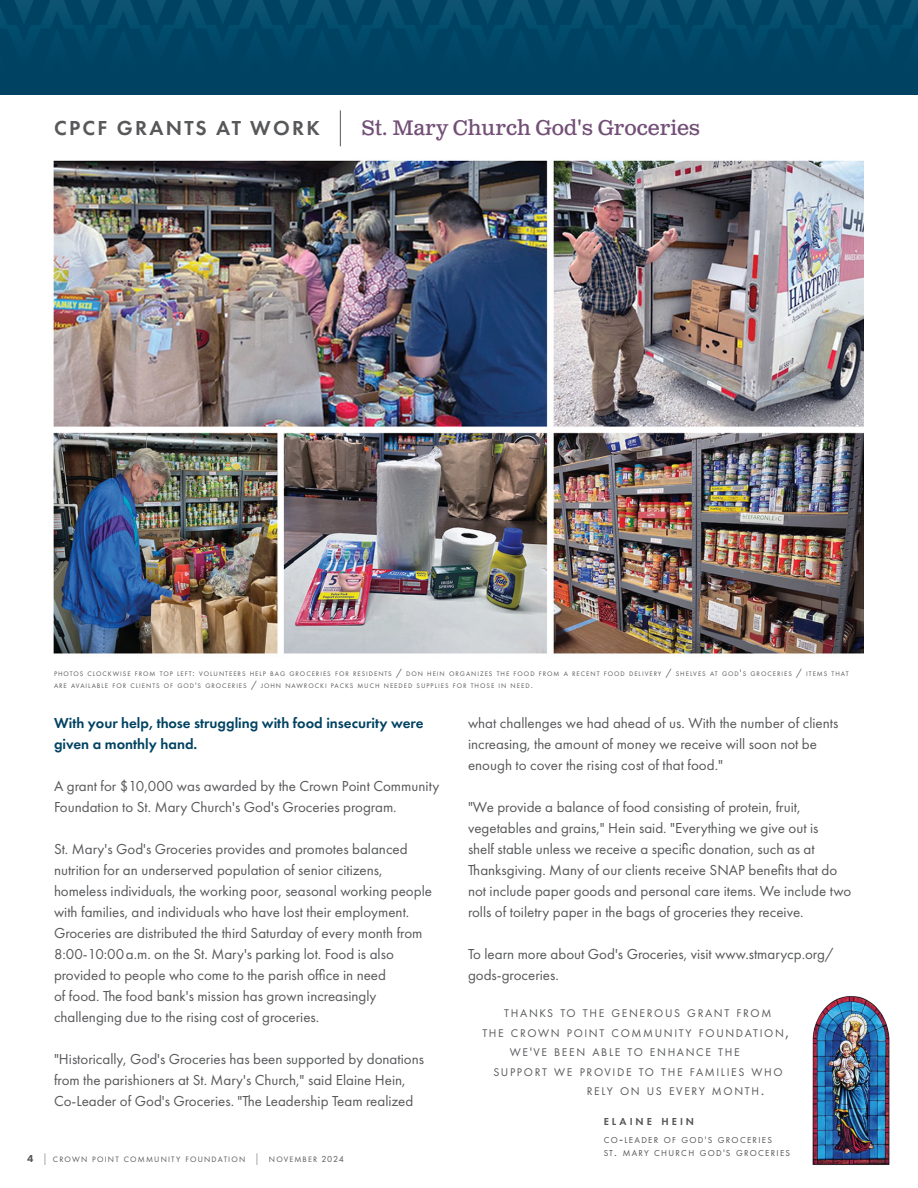
<style>
.page{position:relative;width:918px;height:1188px;background:#fff}
.page>*{position:absolute;margin:0;border:0;box-sizing:border-box;transform-origin:0 0}
.t1{font:21px "Clarendon Text Pro";color:#734f77}
.t2{font:600 21px "Futura PT";letter-spacing:.11em;color:#57585a}
.t3{font:15px/21px "Futura PT";color:#57585a}
.t4{font:600 15px/21px "Futura PT";color:#004262}
.t5{font:11.55px "Futura PT";letter-spacing:.145em;color:#57585a}
.t6{font:600 10.5px "Futura PT";letter-spacing:.285em;color:#535355}
.t7{font:8.85px "Futura PT";letter-spacing:.145em;color:#535355}
.t8{font:8.1px "Futura PT";letter-spacing:.145em;color:#57585a}
.t9{font:6.9px/12px "Futura PT";letter-spacing:.145em;color:#57585a}
.s1{font-size:9.75px}
.s2{font-size:8.25px}
.s3{font-weight:800;font-size:10.5px}
.s4{font-weight:300;font-size:11.7px}
.s5{font-size:9px}
.s6{font-size:16.5px}
.s7{font-size:12.75px}
</style>
<div class="page">
<img style="left:0;top:0;width:918px;height:94px">
<hr style="left:340px;top:110px;width:1px;height:36px;background:#57585a">
<img style="left:812px;top:996px;width:78px;height:169px">
<img style="left:53px;top:160px;width:811px;height:494px">
<p class="t2" style="left:54px;top:115px;width:267px">CPCF GRANTS AT WORK</p>
<p class="t1" style="left:362px;top:115px;width:340px">St. Mary Church God's Groceries</p>
<p class="t9" style="left:54px;top:667px;width:796px">PHOTOS CLOCKWISE FROM TOP LEFT<span class="s1">:</span> VOLUNTEERS HELP BAG GROCERIES FOR RESIDENTS <span class="s1">/</span> DON HEIN ORGANIZES THE FOOD FROM A RECENT FOOD DELIVERY <span class="s1">/</span> SHELVES AT GOD<span class="s1">'</span>S GROCERIES <span class="s1">/</span> ITEMS THAT<br>ARE AVAILABLE FOR CLIENTS OF GOD<span class="s2">'</span>S GROCERIES <span class="s1">/</span> JOHN NAWROCKI PACKS MUCH NEEDED SUPPLIES FOR THOSE IN NEED<span class="s1">.</span></p>
<p class="t4" style="left:54px;top:712px;width:371px">With your help, those struggling with food insecurity were given a monthly hand.</p>
<p class="t3" style="left:54px;top:775px;width:387px">A grant for $10,000 was awarded by the Crown Point Community<br>Foundation to St. Mary Church's God's Groceries program.</p>
<p class="t3" style="left:54px;top:838px;width:355px">St. Mary's God's Groceries provides and promotes balanced</p>
<p class="t3" style="left:54px;top:859px;width:330px">nutrition for an underserved population of senior citizens,</p>
<p class="t3" style="left:54px;top:880px;width:380px">homeless individuals, the working poor, seasonal working people with families, and individuals who have lost their employment.</p>
<p class="t3" style="left:54px;top:922px;width:370px">Groceries are distributed the third Saturday of every month from<br>8:00-10:00 a.m. on the St. Mary's parking lot. Food is also</p>
<p class="t3" style="left:54px;top:964px;width:334px">provided to people who come to the parish office in need</p>
<p class="t3" style="left:54px;top:985px;width:324px">of food. The food bank's mission has grown increasingly</p>
<p class="t3" style="left:54px;top:1006px;width:267px">challenging due to the rising cost of groceries.</p>
<p class="t3" style="left:54px;top:1048px;width:371px">"Historically, God's Groceries has been supported by donations from the parishioners at St. Mary's Church," said Elaine Hein,<br>Co-Leader of God's Groceries. "The Leadership Team realized</p>
<p class="t8" style="left:27px;top:1154px;width:318px"><span class="s3">4</span> <span class="s4">|</span> CROWN POINT COMMUNITY FOUNDATION <span class="s4">|</span> NOVEMBER <span class="s5">2024</span></p>
<p class="t3" style="left:468px;top:712px;width:372px">what challenges we had ahead of us. With the number of clients</p>
<p class="t3" style="left:468px;top:733px;width:351px">increasing, the amount of money we receive will soon not be enough to cover the rising cost of that food."</p>
<p class="t3" style="left:468px;top:796px;width:334px">"We provide a balance of food consisting of protein, fruit,</p>
<p class="t3" style="left:468px;top:817px;width:352px">vegetables and grains," Hein said. "Everything we give out is</p>
<p class="t3" style="left:468px;top:838px;width:348px">shelf stable unless we receive a specific donation, such as at</p>
<p class="t3" style="left:468px;top:859px;width:371px">Thanksgiving. Many of our clients receive SNAP benefits that do</p>
<p class="t3" style="left:468px;top:880px;width:385px">not include paper goods and personal care items. We include two rolls of toiletry paper in the bags of groceries they receive.</p>
<p class="t3" style="left:468px;top:943px;width:367px">To learn more about God's Groceries, visit www.stmarycp.org/ gods-groceries.</p>
<p class="t5" style="left:504px;top:1007px;width:269px">THANKS TO THE GENEROUS GRANT FROM</p>
<p class="t5" style="left:482px;top:1026px;width:309px">THE CROWN POINT COMMUNITY FOUNDATION<span class="s6">,</span></p>
<p class="t5" style="left:510px;top:1046px;width:231px">WE<span class="s7">'</span>VE BEEN ABLE TO ENHANCE THE</p>
<p class="t5" style="left:493px;top:1065px;width:291px">SUPPORT WE PROVIDE TO THE FAMILIES WHO</p>
<p class="t5" style="left:587px;top:1085px;width:179px">RELY ON US EVERY MONTH<span class="s6">.</span></p>
<p class="t6" style="left:604px;top:1114px;width:92px">ELAINE HEIN</p>
<p class="t7" style="left:604px;top:1134px;width:170px">CO<span class="s7">-</span>LEADER OF GOD<span class="s1">'</span>S GROCERIES</p>
<p class="t7" style="left:604px;top:1148px;width:188px">ST<span class="s7">.</span> MARY CHURCH GOD<span class="s1">'</span>S GROCERIES</p>
</div>
